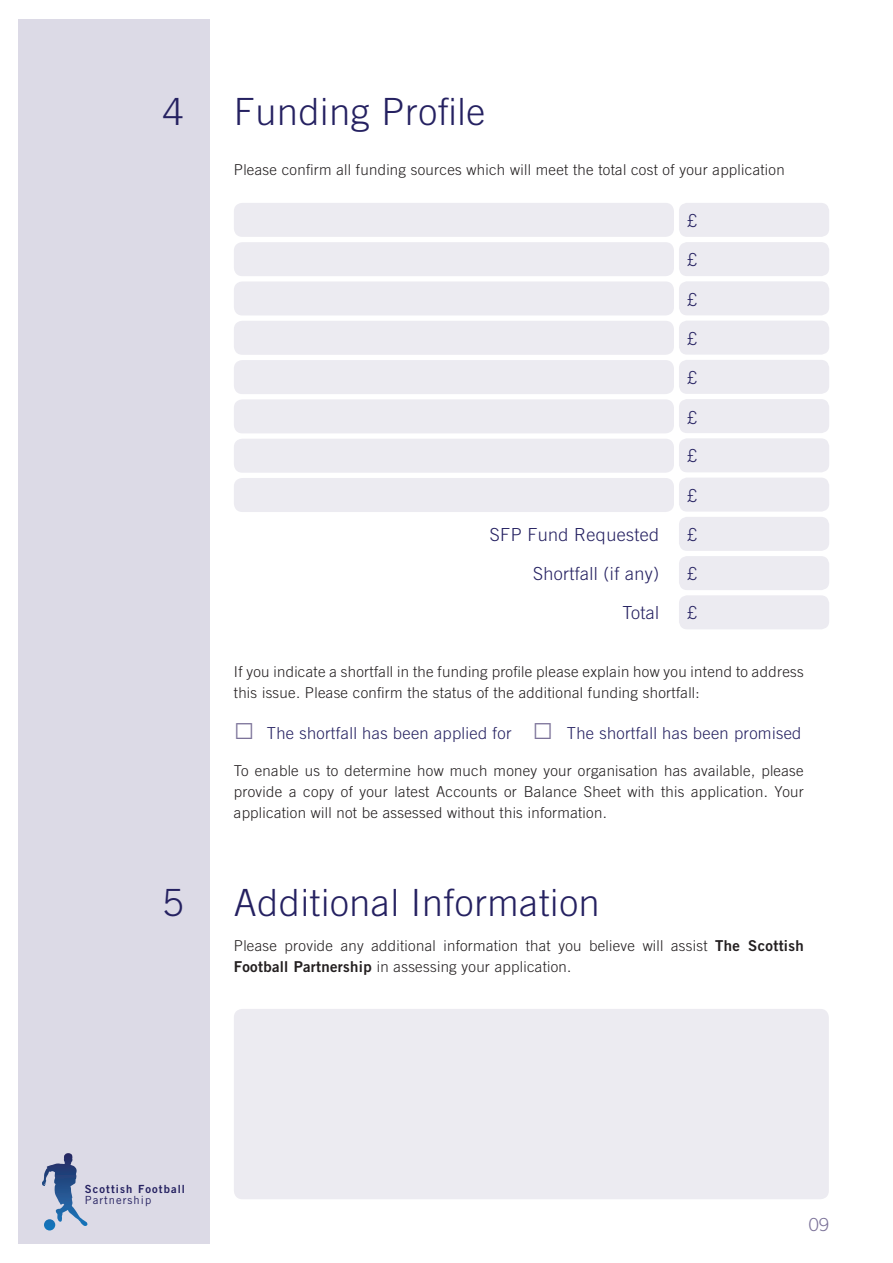
<style>
.page{position:relative;width:893px;height:1263px;background:#fff}
.page>*{position:absolute;margin:0;border:0;box-sizing:border-box;transform-origin:0 0}
.t1{font:300 37.5px "Trade Gothic";letter-spacing:.02em;color:#252161}
.t2{font:300 18px/39px "Trade Gothic";letter-spacing:.02em;color:#252161;text-align:right}
.t3{font:300 18px "Trade Gothic";letter-spacing:.02em;color:#252161;scale:.96 1}
.t4{font:300 18px "Trade Gothic";color:#7c7399}
.t5{font:300 16.5px "Trade Gothic";letter-spacing:.02em;color:#252161}
.t6{font:300 15px/21px "Trade Gothic";letter-spacing:.02em;color:#231f20}
.t7{font:11.25px "Trade Gothic Bold Two";letter-spacing:.1em;color:#252161}
.t8{font:11.25px "Trade Gothic";letter-spacing:.095em;color:#252161}
.s1{font-family:"Arial";font-weight:400;font-size:34.5px;color:#7c7399}
.s2{font-family:"Trade Gothic Bold Two";font-weight:400}
</style>
<div class="page">
<div style="left:18px;top:19px;width:192px;height:1225px;background:#dcdae6"></div>
<svg style="left:42px;top:1153px;width:25px;height:33px"></svg>
<div style="left:679px;top:203px;width:150px;height:34px;background:#ecebf1;border-radius:8px"></div>
<div style="left:679px;top:242px;width:150px;height:34px;background:#ecebf1;border-radius:8px"></div>
<div style="left:679px;top:281px;width:150px;height:34px;background:#ecebf1;border-radius:8px"></div>
<div style="left:679px;top:321px;width:150px;height:34px;background:#ecebf1;border-radius:8px"></div>
<div style="left:679px;top:360px;width:150px;height:34px;background:#ecebf1;border-radius:8px"></div>
<div style="left:679px;top:399px;width:150px;height:34px;background:#ecebf1;border-radius:8px"></div>
<div style="left:679px;top:517px;width:150px;height:34px;background:#ecebf1;border-radius:8px"></div>
<div style="left:679px;top:438px;width:150px;height:34px;background:#ecebf1;border-radius:8px"></div>
<div style="left:679px;top:556px;width:150px;height:34px;background:#ecebf1;border-radius:8px"></div>
<div style="left:679px;top:478px;width:150px;height:34px;background:#ecebf1;border-radius:8px"></div>
<div style="left:679px;top:595px;width:150px;height:34px;background:#ecebf1;border-radius:8px"></div>
<div style="left:234px;top:203px;width:440px;height:34px;background:#ecebf1;border-radius:9px"></div>
<div style="left:234px;top:1009px;width:595px;height:190px;background:#ecebf1;border-radius:9px"></div>
<div style="left:234px;top:321px;width:440px;height:34px;background:#ecebf1;border-radius:9px"></div>
<div style="left:234px;top:242px;width:440px;height:34px;background:#ecebf1;border-radius:9px"></div>
<div style="left:234px;top:360px;width:440px;height:34px;background:#ecebf1;border-radius:9px"></div>
<div style="left:234px;top:439px;width:440px;height:34px;background:#ecebf1;border-radius:9px"></div>
<div style="left:234px;top:281px;width:440px;height:34px;background:#ecebf1;border-radius:9px"></div>
<div style="left:234px;top:399px;width:440px;height:34px;background:#ecebf1;border-radius:9px"></div>
<div style="left:234px;top:478px;width:440px;height:34px;background:#ecebf1;border-radius:9px"></div>
<h1 class="t1" style="left:163px;top:90px;width:22px">4</h1>
<h1 class="t1" style="left:163px;top:880px;width:22px">5</h1>
<h1 class="t1" style="left:234px;top:90px;width:253px">Funding Profile</h1>
<p class="t6" style="left:234px;top:159px;width:552px">Please confirm all funding sources which will meet the total cost of your application</p>
<p class="t3" style="left:687px;top:210px;width:12px">£</p>
<p class="t3" style="left:687px;top:249px;width:12px">£</p>
<p class="t3" style="left:687px;top:289px;width:12px">£</p>
<p class="t3" style="left:687px;top:328px;width:12px">£</p>
<p class="t3" style="left:687px;top:367px;width:12px">£</p>
<p class="t3" style="left:687px;top:407px;width:12px">£</p>
<p class="t3" style="left:687px;top:445px;width:12px">£</p>
<p class="t2" style="left:490px;top:515px;width:171px">SFP Fund Requested<br>Shortfall (if any)<br>Total</p>
<p class="t3" style="left:687px;top:485px;width:12px">£</p>
<p class="t3" style="left:687px;top:524px;width:12px">£</p>
<p class="t3" style="left:687px;top:563px;width:12px">£</p>
<p class="t3" style="left:687px;top:602px;width:12px">£</p>
<p class="t6" style="left:234px;top:661px;width:571px">If you indicate a shortfall in the funding profile please explain how you intend to address this issue. Please confirm the status of the additional funding shortfall:</p>
<p class="t5" style="left:234px;top:723px;width:569px"><span class="s1">□</span> The shortfall has been applied for <span class="s1">□</span> The shortfall has been promised</p>
<p class="t6" style="left:234px;top:760px;width:571px;text-align:justify">To enable us to determine how much money your organisation has available, please provide a copy of your latest Accounts or Balance Sheet with this application. Your application will not be assessed without this information.</p>
<h1 class="t1" style="left:234px;top:880px;width:367px">Additional Information</h1>
<p class="t6" style="left:234px;top:935px;width:571px">Please provide any additional information that you believe will assist <span class="s2">The Scottish<br>Football Partnership</span> in assessing your application.</p>
<p class="t7" style="left:85px;top:1182px;width:102px">Scottish Football</p>
<p class="t8" style="left:85px;top:1193px;width:68px">Partnership</p>
<p class="t4" style="left:809px;top:1213px;width:22px">09</p>
</div>
